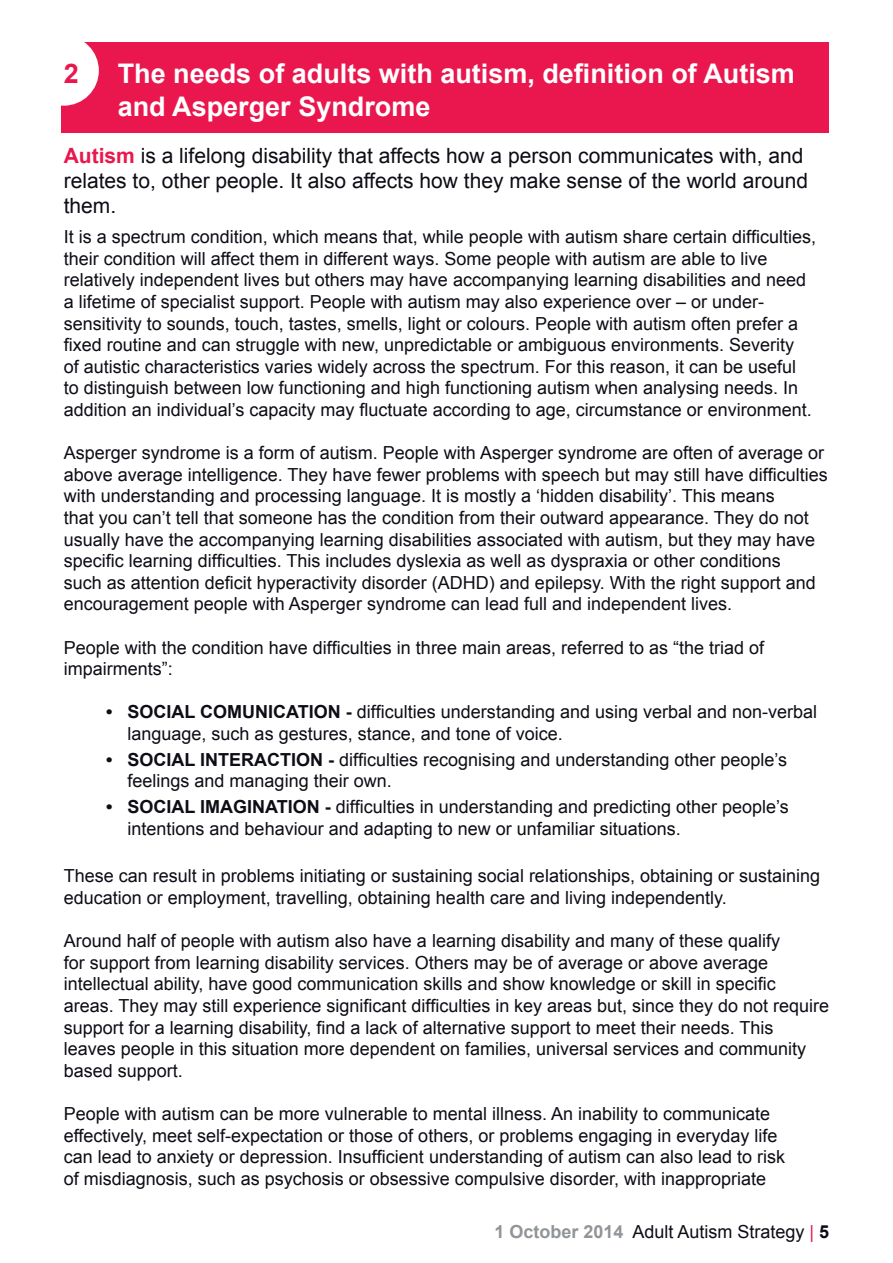
<style>
.page{position:relative;width:893px;height:1263px;background:#fff}
.page>*{position:absolute;margin:0;border:0;box-sizing:border-box;transform-origin:0 0}
.t1{font:700 27px/32.4px "Arial";color:#fff}
.t2{font:700 27px "Arial";color:#e9174d}
.Sub_Head{font:21px/25.2px "Arial";color:#0e0c15}
.No_Spacing{font:18px/21.6px "Arial";color:#0e0c15}
.Body{font:18px/21.6px "Arial";color:#0e0c15}
.Bullets_Bold_Indente{font:18px/21.6px "Arial";color:#0e0c15}
.s1{font-weight:700;color:#e9174d}
.s2{font-weight:700}
.s3{font-weight:700;color:#919598}
.s4{color:#e9174d}
</style>
<div class="page">
<div style="left:62px;top:43px;width:767px;height:90px;background:#e9174d"></div>
<div style="left:29px;top:36px;width:70px;height:70px;background:#fff;border-radius:50%"></div>
<p class="t2" style="left:64px;top:56px;width:17px">2</p>
<p class="t1" style="left:118px;top:59px;width:679px">The needs of adults with autism, definition of Autism and Asperger Syndrome</p>
<p class="Sub_Head" style="left:64px;top:143px;width:746px"><span class="s1">Autism</span> is a lifelong disability that affects how a person communicates with, and relates to, other people. It also affects how they make sense of the world around them.</p>
<p class="No_Spacing" style="left:64px;top:226px;width:754px">It is a spectrum condition, which means that, while people with autism share certain difficulties, their condition will affect them in different ways. Some people with autism are able to live relatively independent lives but others may have accompanying learning disabilities and need a lifetime of specialist support. People with autism may also experience over – or under&shy;sensitivity to sounds, touch, tastes, smells, light or colours. People with autism often prefer a fixed routine and can struggle with new, unpredictable or ambiguous environments. Severity<br>of autistic characteristics varies widely across the spectrum. For this reason, it can be useful<br>to distinguish between low functioning and high functioning autism when analysing needs. In addition an individual’s capacity may fluctuate according to age, circumstance or environment.</p>
<p class="No_Spacing" style="left:64px;top:442px;width:766px">Asperger syndrome is a form of autism. People with Asperger syndrome are often of average or above average intelligence. They have fewer problems with speech but may still have difficulties with understanding and processing language. It is mostly a ‘hidden disability’. This means<br>that you can’t tell that someone has the condition from their outward appearance. They do not usually have the accompanying learning disabilities associated with autism, but they may have specific learning difficulties. This includes dyslexia as well as dyspraxia or other conditions<br>such as attention deficit hyperactivity disorder (ADHD) and epilepsy. With the right support and encouragement people with Asperger syndrome can lead full and independent lives.</p>
<p class="No_Spacing" style="left:64px;top:637px;width:702px">People with the condition have difficulties in three main areas, referred to as “the triad of impairments”:</p>
<p class="Bullets_Bold_Indente" style="left:128px;top:701px;width:691px;text-indent:-21px"><span class="s2">• SOCIAL COMUNICATION -</span> difficulties understanding and using verbal and non-verbal language, such as gestures, stance, and tone of voice.</p>
<p class="Bullets_Bold_Indente" style="left:128px;top:749px;width:661px;text-indent:-21px"><span class="s2">• SOCIAL INTERACTION -</span> difficulties recognising and understanding other people’s feelings and managing their own.</p>
<p class="Bullets_Bold_Indente" style="left:128px;top:796px;width:663px;text-indent:-21px"><span class="s2">• SOCIAL IMAGINATION -</span> difficulties in understanding and predicting other people’s intentions and behaviour and adapting to new or unfamiliar situations.</p>
<p class="Body" style="left:64px;top:865px;width:758px">These can result in problems initiating or sustaining social relationships, obtaining or sustaining education or employment, travelling, obtaining health care and living independently.</p>
<p class="Body" style="left:64px;top:930px;width:767px">Around half of people with autism also have a learning disability and many of these qualify<br>for support from learning disability services. Others may be of average or above average intellectual ability, have good communication skills and show knowledge or skill in specific areas. They may still experience significant difficulties in key areas but, since they do not require support for a learning disability, find a lack of alternative support to meet their needs. This leaves people in this situation more dependent on families, universal services and community based support.</p>
<p class="Body" style="left:64px;top:1103px;width:723px">People with autism can be more vulnerable to mental illness. An inability to communicate effectively, meet self-expectation or those of others, or problems engaging in everyday life can lead to anxiety or depression. Insufficient understanding of autism can also lead to risk of misdiagnosis, such as psychosis or obsessive compulsive disorder, with inappropriate</p>
<p class="No_Spacing" style="left:494px;top:1221px;width:336px"><span class="s3">1 October 2014</span> Adult Autism Strategy <span class="s4">|</span> <span class="s2">5</span></p>
</div>
